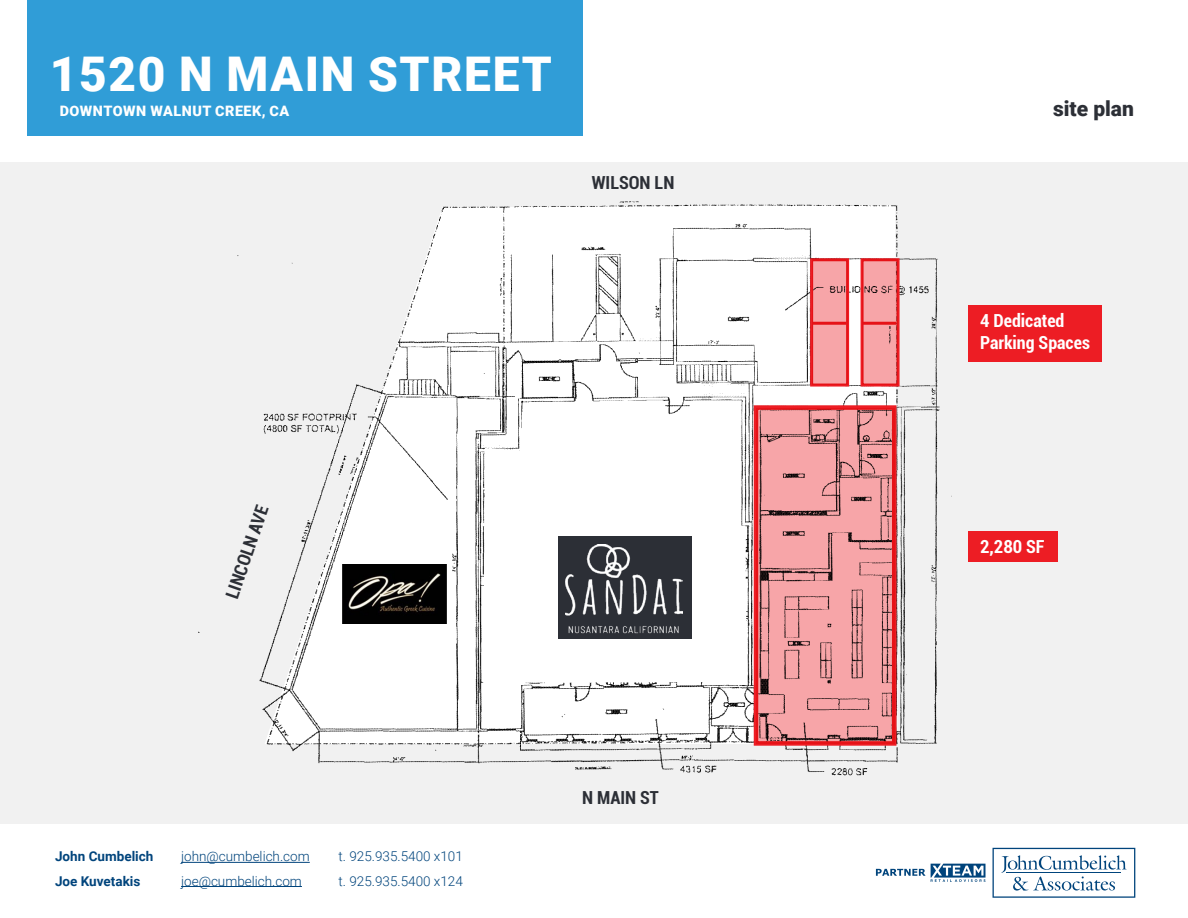
<style>
.page{position:relative;width:1188px;height:918px;background:#fff}
.page>*{position:absolute;margin:0;border:0;box-sizing:border-box;transform-origin:0 0}
.t1{font:900 47.85px "Roboto";letter-spacing:.035em;color:#fff}
.t2{font:900 21px "Roboto";color:#2c2f36}
.t3{font:700 condensed 18px "Roboto";color:#fff}
.t4{font:700 condensed 18px "Roboto";color:#2c2f36}
.t5{font:900 14.4px "Roboto";letter-spacing:.035em;color:#fff}
.t6{font:300 13.5px "Roboto";color:#00447c}
.t7{font:700 13.5px "Roboto";color:#00447c}
</style>
<div class="page">
<div style="left:27px;top:0;width:555px;height:136px;background:#309dd7"></div>
<hr style="left:181px;top:862px;width:129px;height:1px;background:#00447c">
<hr style="left:181px;top:886px;width:121px;height:1px;background:#00447c">
<svg style="left:993px;top:848px;width:142px;height:50px"></svg>
<svg style="left:876px;top:864px;width:110px;height:18px"></svg>
<div style="left:0;top:162px;width:1188px;height:662px;background:#f1f1f1"></div>
<div style="left:968px;top:531px;width:89px;height:31px;background:#ed1d24"></div>
<div style="left:968px;top:306px;width:134px;height:56px;background:#ed1d24"></div>
<img style="left:198px;top:201px;width:742px;height:575px">
<div style="left:754px;top:405px;width:142px;height:341px;border:4px solid #ed1d24"></div>
<svg style="left:756px;top:408px;width:138px;height:335px;background:#e09093"></svg>
<img style="left:342px;top:565px;width:105px;height:58px">
<div style="left:558px;top:537px;width:134px;height:102px;background:#2c2f36"></div>
<img style="left:566px;top:544px;width:116px;height:90px">
<div style="left:810px;top:258px;width:39px;height:129px;border:3px solid #ed1d24"></div>
<div style="left:861px;top:258px;width:39px;height:129px;border:3px solid #ed1d24"></div>
<svg style="left:812px;top:260px;width:36px;height:125px;background:#f29093"></svg>
<svg style="left:862px;top:260px;width:36px;height:125px;background:#ef8f92"></svg>
<h1 class="t1" style="left:50px;top:40px;width:504px">1520 N MAIN STREET</h1>
<p class="t5" style="left:60px;top:100px;width:231px">DOWNTOWN WALNUT CREEK, CA</p>
<p class="t4" style="left:592px;top:170px;width:84px">WILSON LN</p>
<p class="t4" style="left:219px;top:594px;width:99px;rotate:-71deg">LINCOLN AVE</p>
<p class="t7" style="left:55px;top:847px;width:100px">John Cumbelich</p>
<p class="t6" style="left:181px;top:847px;width:130px">john@cumbelich.com</p>
<p class="t6" style="left:339px;top:847px;width:126px">t. 925.935.5400 x101</p>
<p class="t7" style="left:55px;top:871px;width:87px">Joe Kuvetakis</p>
<p class="t6" style="left:181px;top:871px;width:122px">joe@cumbelich.com</p>
<p class="t6" style="left:339px;top:871px;width:126px">t. 925.935.5400 x124</p>
<p class="t4" style="left:582px;top:785px;width:78px">N MAIN ST</p>
<p class="t2" style="left:1053px;top:93px;width:82px">site plan</p>
<p class="t3" style="left:980px;top:308px;width:86px">4 Dedicated</p>
<p class="t3" style="left:980px;top:330px;width:111px">Parking Spaces</p>
<p class="t3" style="left:980px;top:534px;width:66px">2,280 SF</p>
</div>
